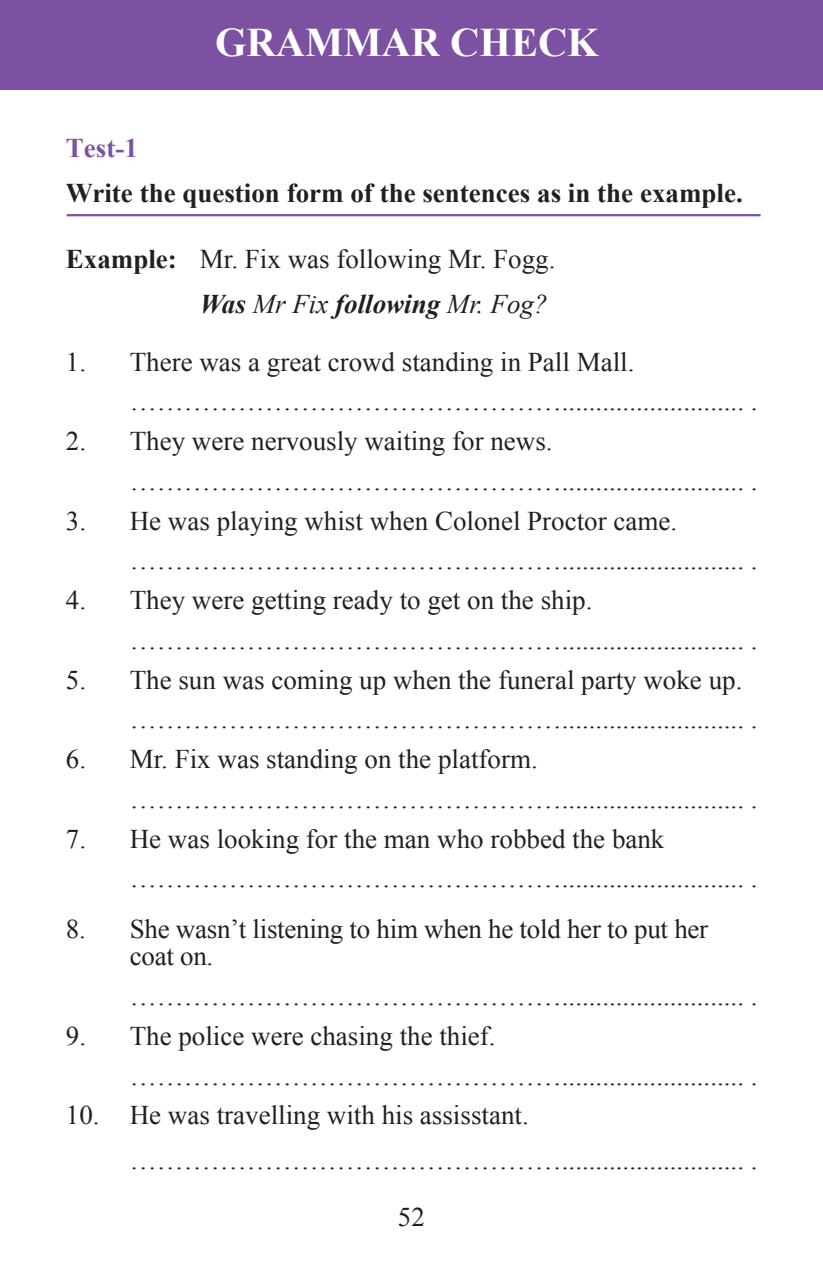
<style>
.page{position:relative;width:823px;height:1263px;background:#fff}
.page>*{position:absolute;margin:0;border:0;box-sizing:border-box;transform-origin:0 0}
.t1{font:700 40.5px "Times New Roman";color:#fff}
.t2{font:27px/27px "Times New Roman";color:#231f20}
.t3{font:700 27px "Times New Roman";color:#231f20}
.t4{font:italic 700 27px "Times New Roman";color:#231f20}
.t5{font:700 27px "Times New Roman";color:#7c51a1}
.s1{font-weight:700}
.s2{font-weight:400}
</style>
<div class="page">
<div style="left:0;top:0;width:823px;height:90px;background:#7c51a1"></div>
<hr style="left:67px;top:214px;width:693px;height:2px;background:#7c51a1">
<p class="t1" style="left:215px;top:14px;width:385px">GRAMMAR CHECK</p>
<p class="t5" style="left:66px;top:130px;width:73px">Test-1</p>
<p class="t3" style="left:66px;top:174px;width:678px">Write the question form of the sentences as in the example.</p>
<p class="t2" style="left:66px;top:246px;width:491px"><span class="s1">Example:</span> Mr. Fix was following Mr. Fogg.</p>
<p class="t4" style="left:200px;top:285px;width:349px">Was <span class="s2">Mr Fix</span> following <span class="s2">Mr. Fog?</span></p>
<p class="t2" style="left:66px;top:348px;width:570px">1. There was a great crowd standing in Pall Mall.</p>
<p class="t2" style="left:130px;top:387px;width:629px">…………………………………………........................... .</p>
<p class="t2" style="left:66px;top:427px;width:488px">2. They were nervously waiting for news.</p>
<p class="t2" style="left:130px;top:467px;width:629px">…………………………………………........................... .</p>
<p class="t2" style="left:66px;top:507px;width:613px">3. He was playing whist when Colonel Proctor came.</p>
<p class="t2" style="left:130px;top:546px;width:629px">…………………………………………........................... .</p>
<p class="t2" style="left:66px;top:586px;width:528px">4. They were getting ready to get on the ship.</p>
<p class="t2" style="left:130px;top:626px;width:629px">…………………………………………........................... .</p>
<p class="t2" style="left:66px;top:666px;width:678px">5. The sun was coming up when the funeral party woke up.</p>
<p class="t2" style="left:130px;top:705px;width:629px">…………………………………………........................... .</p>
<p class="t2" style="left:66px;top:745px;width:473px">6. Mr. Fix was standing on the platform.</p>
<p class="t2" style="left:130px;top:785px;width:629px">…………………………………………........................... .</p>
<p class="t2" style="left:66px;top:825px;width:600px">7. He was looking for the man who robbed the bank</p>
<p class="t2" style="left:130px;top:864px;width:629px">…………………………………………........................... .</p>
<p class="t2" style="left:130px;top:915px;width:580px;text-indent:-64px">8. She wasn’t listening to him when he told her to put her coat on.</p>
<p class="t2" style="left:130px;top:982px;width:629px">…………………………………………........................... .</p>
<p class="t2" style="left:66px;top:1022px;width:431px">9. The police were chasing the thief.</p>
<p class="t2" style="left:130px;top:1062px;width:629px">…………………………………………........................... .</p>
<p class="t2" style="left:66px;top:1101px;width:464px">10. He was travelling with his assisstant.</p>
<p class="t2" style="left:130px;top:1146px;width:629px">…………………………………………........................... .</p>
<p class="t2" style="left:398px;top:1202px;width:28px">52</p>
</div>
